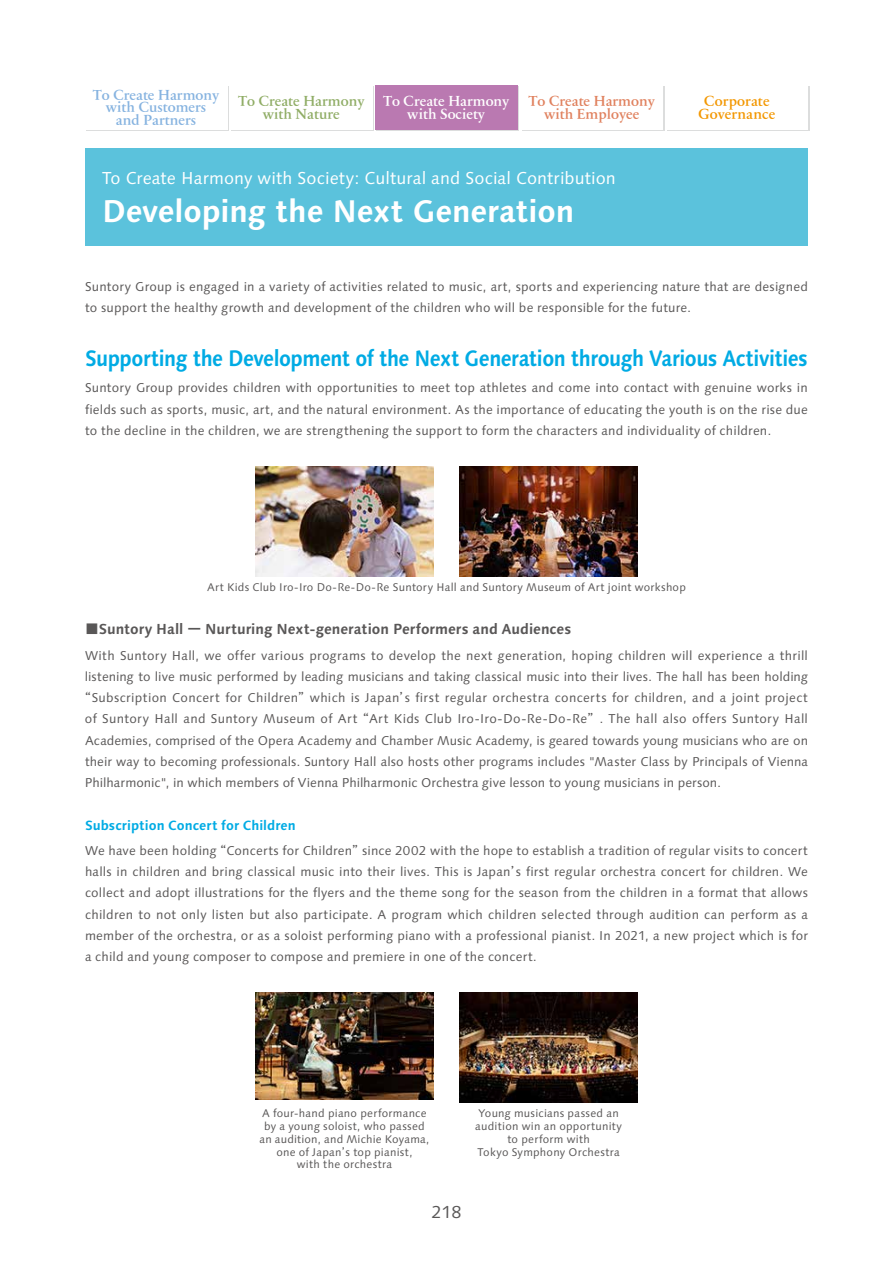
<style>
.page{position:relative;width:893px;height:1263px;background:#fff}
.page>*{position:absolute;margin:0;border:0;box-sizing:border-box;transform-origin:0 0}
.t1{font:700 29.7px "Suntory Gothic";letter-spacing:-.005em;color:#fff}
.t2{font:700 21.3px "Suntory Gothic";letter-spacing:-.025em;color:#00abe4;scale:.91 1}
.t3{font:16.5px "Suntory Gothic";letter-spacing:.005em;color:#fff}
.t4{font:16.5px "Suntory Gothic";color:#595757}
.t5{font:700 13.8px "Suntory Gothic";color:#595757}
.t6{font:700 13.8px/12.8px "Suntory Mincho";color:#86b3e0;text-align:center}
.t7{font:700 13.8px/12.8px "Suntory Mincho";color:#e0815e;text-align:center}
.t8{font:700 13.8px/12.8px "Suntory Mincho";color:#fff;text-align:center}
.t9{font:700 13.8px/12.8px "Suntory Mincho";color:#90ad66;text-align:center}
.t10{font:700 13.8px/12.8px "Suntory Mincho";letter-spacing:.01em;color:#f39700;text-align:center}
.t11{font:700 12.75px "Suntory Gothic";color:#00abe4}
.t12{font:12.15px/21.3px "Suntory Gothic";letter-spacing:.015em;color:#595757;text-align:justify}
.t13{font:10.65px/12.8px "Suntory Gothic";letter-spacing:.02em;color:#595757;text-align:center}
</style>
<div class="page">
<div style="left:85px;top:148px;width:723px;height:98px;background:#5bc2dc"></div>
<div style="left:377px;top:87px;width:142px;height:44px;background:#ba79b1"></div>
<div style="left:375px;top:85px;width:142px;height:45px;background:#ba79b1"></div>
<div style="left:522px;top:87px;width:142px;height:44px;background:#dcdddd"></div>
<div style="left:521px;top:85px;width:142px;height:45px;background:#fff"></div>
<div style="left:667px;top:87px;width:142px;height:44px;background:#dcdddd"></div>
<div style="left:666px;top:85px;width:142px;height:45px;background:#fff"></div>
<img style="left:255px;top:466px;width:179px;height:111px">
<img style="left:459px;top:466px;width:179px;height:111px">
<img style="left:255px;top:992px;width:179px;height:107px">
<img style="left:459px;top:992px;width:179px;height:111px">
<p class="t6" style="left:93px;top:89px;width:128px">To Create Harmony with Customers and Partners</p>
<p class="t7" style="left:528px;top:96px;width:128px">To Create Harmony with Employee</p>
<p class="t10" style="left:698px;top:96px;width:78px">Corporate<br>Governance</p>
<p class="t9" style="left:238px;top:96px;width:128px">To Create Harmony with Nature</p>
<p class="t8" style="left:383px;top:96px;width:128px">To Create Harmony with Society</p>
<h3 class="t3" style="left:102px;top:169px;width:515px">To Create Harmony with Society: Cultural and Social Contribution</h3>
<h1 class="t1" style="left:102px;top:195px;width:474px">Developing the Next Generation</h1>
<p class="t12" style="left:85px;top:277px;width:724px">Suntory Group is engaged in a variety of activities related to music, art, sports and experiencing nature that are designed to support the healthy growth and development of the children who will be responsible for the future.</p>
<h2 class="t2" style="left:85px;top:348px;width:796px">Supporting the Development of the Next Generation through Various Activities</h2>
<p class="t12" style="left:85px;top:378px;width:724px">Suntory Group provides children with opportunities to meet top athletes and come into contact with genuine works in fields such as sports, music, art, and the natural environment. As the importance of educating the youth is on the rise due to the decline in the children, we are strengthening the support to form the characters and individuality of children.</p>
<p class="t13" style="left:207px;top:582px;width:480px">Art Kids Club Iro-Iro Do-Re-Do-Re Suntory Hall and Suntory Museum of Art joint workshop</p>
<p class="t5" style="left:85px;top:622px;width:488px">■Suntory Hall ― Nurturing Next-generation Performers and Audiences</p>
<p class="t12" style="left:85px;top:645px;width:724px">With Suntory Hall, we offer various programs to develop the next generation, hoping children will experience a thrill</p>
<p class="t12" style="left:85px;top:667px;width:724px">listening to live music performed by leading musicians and taking classical music into their lives. The hall has been holding</p>
<p class="t12" style="left:79px;top:688px;width:731px">“Subscription Concert for Children”which is Japan’s first regular orchestra concerts for children, and a joint project</p>
<p class="t12" style="left:85px;top:709px;width:725px">of Suntory Hall and Suntory Museum of Art “Art Kids Club Iro-Iro-Do-Re-Do-Re”. The hall also offers Suntory Hall</p>
<p class="t12" style="left:85px;top:730px;width:724px">Academies, comprised of the Opera Academy and Chamber Music Academy, is geared towards young musicians who are on</p>
<p class="t12" style="left:85px;top:752px;width:724px">their way to becoming professionals. Suntory Hall also hosts other programs includes "Master Class by Principals of Vienna</p>
<p class="t12" style="left:85px;top:773px;width:637px">Philharmonic", in which members of Vienna Philharmonic Orchestra give lesson to young musicians in person.</p>
<p class="t11" style="left:85px;top:818px;width:212px">Subscription Concert for Children</p>
<p class="t12" style="left:85px;top:840px;width:724px">We have been holding “Concerts for Children”since 2002 with the hope to establish a tradition of regular visits to concert halls in children and bring classical music into their lives. This is Japan’s first regular orchestra concert for children. We collect and adopt illustrations for the flyers and the theme song for the season from the children in a format that allows children to not only listen but also participate. A program which children selected through audition can perform as a member of the orchestra, or as a soloist performing piano with a professional pianist. In 2021, a new project which is for a child and young composer to compose and premiere in one of the concert.</p>
<p class="t13" style="left:259px;top:1108px;width:172px">A four-hand piano performance by a young soloist, who passed an audition, and Michie Koyama, one of Japan’s top pianist,<br>with the orchestra</p>
<p class="t13" style="left:475px;top:1108px;width:148px">Young musicians passed an audition win an opportunity to perform with<br>Tokyo Symphony Orchestra</p>
<h3 class="t4" style="left:431px;top:1204px;width:32px">218</h3>
</div>
